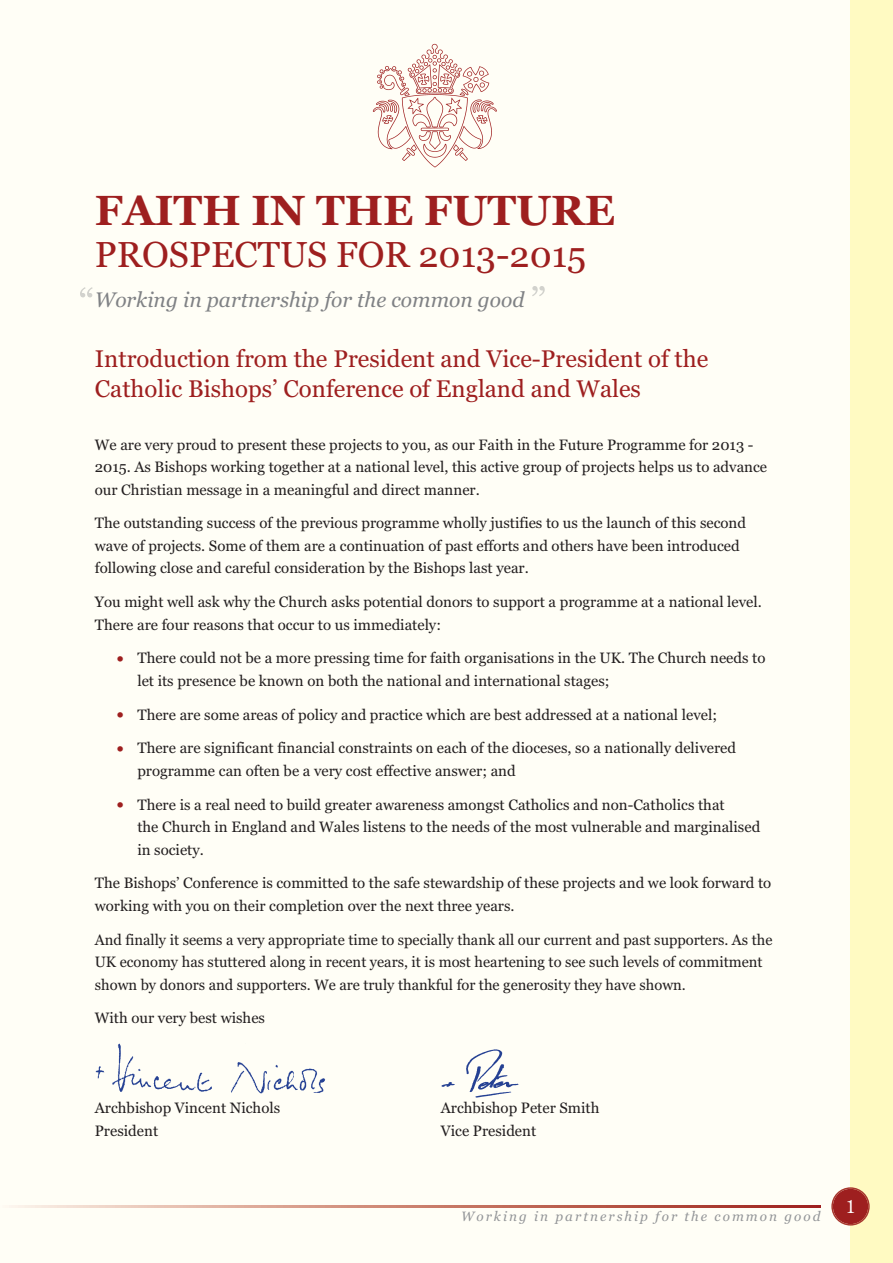
<style>
.page{position:relative;width:893px;height:1263px;background:#fff}
.page>*{position:absolute;margin:0;border:0;box-sizing:border-box;transform-origin:0 0}
.t1{font:700 42px "Georgia";color:#9e1f1f}
.t2{font:36px "Georgia";color:#9e1f1f}
.t3{font:24px/30px "Georgia";color:#9e1f1f}
.t4{font:italic 21px "Georgia";color:#808285}
.t5{font:18px "Century Old Style";color:#fff}
.t6{font:15px/22.5px "Georgia";color:#231f20}
.t7{font:italic 13.5px "Georgia";letter-spacing:.15em;color:#939598}
.s1{font-size:21px;color:#9e1f1f}
</style>
<div class="page">
<div style="left:0;top:0;width:892px;height:1263px;background:#fffef6"></div>
<div style="left:850px;top:0;width:42px;height:1263px;background:#fffac2"></div>
<svg style="left:831px;top:1187px;width:38px;height:39px"></svg>
<img style="left:18px;top:1206px;width:802px;height:1px">
<img style="left:372px;top:43px;width:125px;height:125px">
<img style="left:95px;top:1043px;width:231px;height:51px">
<img style="left:441px;top:1049px;width:78px;height:49px">
<svg style="left:80px;top:287px;width:13px;height:10px"></svg>
<svg style="left:532px;top:286px;width:12px;height:10px"></svg>
<h1 class="t1" style="left:95px;top:193px;width:521px">FAITH IN THE FUTURE</h1>
<h2 class="t2" style="left:95px;top:239px;width:493px">PROSPECTUS FOR 2013-2015</h2>
<h3 class="t4" style="left:95px;top:291px;width:431px">Working in partnership for the common good</h3>
<h3 class="t3" style="left:95px;top:346px;width:615px">Introduction from the President and Vice-President of the<br>Catholic Bishops’ Conference of England and Wales</h3>
<p class="t6" style="left:95px;top:434px;width:673px">We are very proud to present these projects to you, as our Faith in the Future Programme for 2013 -<br>2015. As Bishops working together at a national level, this active group of projects helps us to advance our Christian message in a meaningful and direct manner.</p>
<p class="t6" style="left:95px;top:513px;width:652px">The outstanding success of the previous programme wholly justifies to us the launch of this second wave of projects. Some of them are a continuation of past efforts and others have been introduced following close and careful consideration by the Bishops last year.</p>
<p class="t6" style="left:95px;top:592px;width:668px">You might well ask why the Church asks potential donors to support a programme at a national level.<br>There are four reasons that occur to us immediately:</p>
<p class="t6" style="left:137px;top:648px;width:629px;text-indent:-21px"><span class="s1">•</span> There could not be a more pressing time for faith organisations in the UK. The Church needs to let its presence be known on both the national and international stages;</p>
<p class="t6" style="left:116px;top:704px;width:602px"><span class="s1">•</span> There are some areas of policy and practice which are best addressed at a national level;</p>
<p class="t6" style="left:137px;top:738px;width:600px;text-indent:-21px"><span class="s1">•</span> There are significant financial constraints on each of the dioceses, so a nationally delivered programme can often be a very cost effective answer; and</p>
<p class="t6" style="left:137px;top:794px;width:624px;text-indent:-21px"><span class="s1">•</span> There is a real need to build greater awareness amongst Catholics and non-Catholics that<br>the Church in England and Wales listens to the needs of the most vulnerable and marginalised in society.</p>
<p class="t6" style="left:95px;top:873px;width:678px">The Bishops’ Conference is committed to the safe stewardship of these projects and we look forward to working with you on their completion over the next three years.</p>
<p class="t6" style="left:95px;top:929px;width:679px">And finally it seems a very appropriate time to specially thank all our current and past supporters. As the<br>UK economy has stuttered along in recent years, it is most heartening to see such levels of commitment shown by donors and supporters. We are truly thankful for the generosity they have shown.</p>
<p class="t6" style="left:95px;top:1008px;width:172px">With our very best wishes</p>
<p class="t6" style="left:95px;top:1098px;width:187px">Archbishop Vincent Nichols</p>
<p class="t6" style="left:441px;top:1098px;width:160px">Archbishop Peter Smith</p>
<p class="t6" style="left:95px;top:1121px;width:65px">President</p>
<p class="t6" style="left:441px;top:1121px;width:97px">Vice President</p>
<p class="t7" style="left:461px;top:1211px;width:361px">Working in partnership for the common good</p>
<p class="t5" style="left:846px;top:1199px;width:10px">1</p>
</div>
